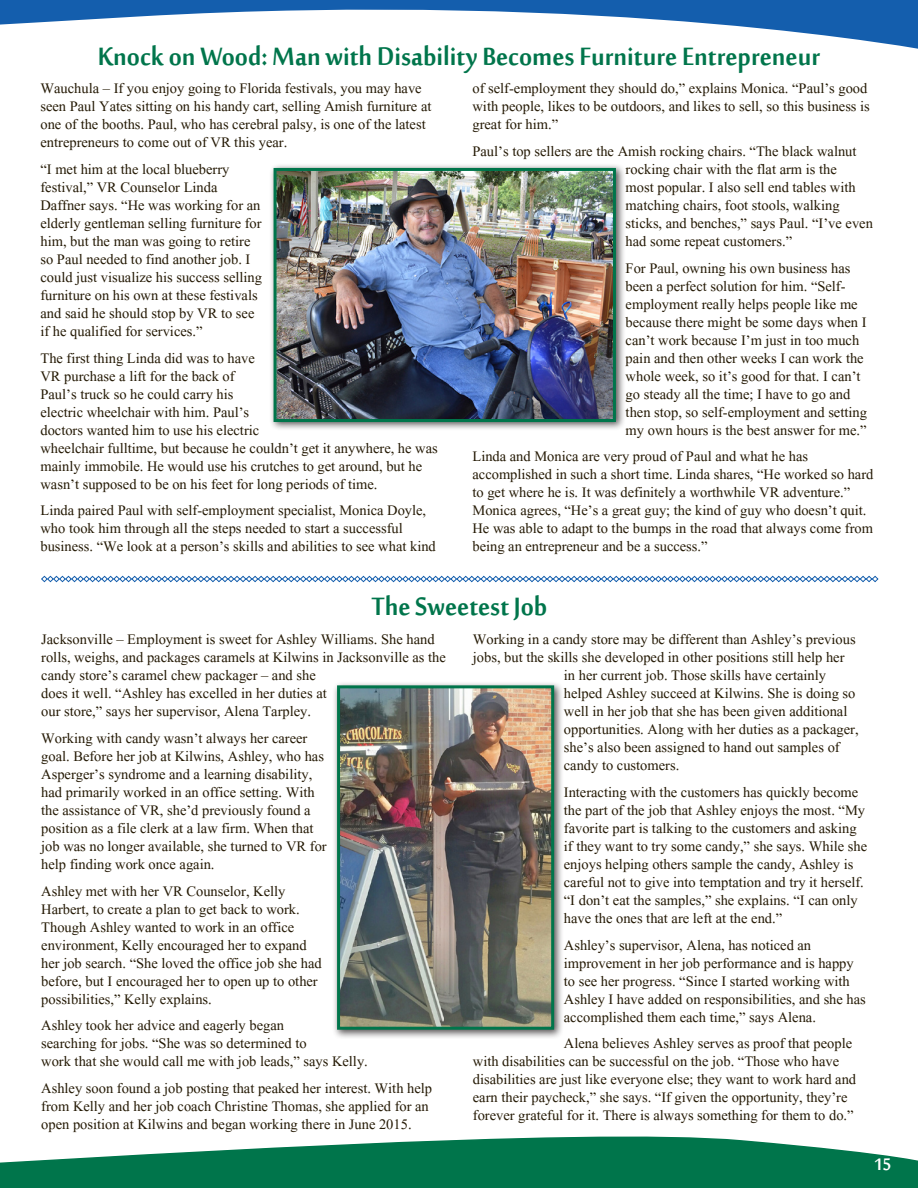
<style>
.page{position:relative;width:918px;height:1188px;background:#fff}
.page>*{position:absolute;margin:0;border:0;box-sizing:border-box;transform-origin:0 0}
.Headline_Style{font:700 34.65px "Sakkal Majalla";color:#00754b;scale:.91 1}
.t1{font:700 23.1px "Sakkal Majalla";color:#fff;scale:.91 1}
.Body{font:18px/18px "Aparajita";color:#251a05}
</style>
<div class="page">
<svg style="left:0;top:0;width:918px;height:49px"></svg>
<svg style="left:0;top:1136px;width:918px;height:52px"></svg>
<svg style="left:41px;top:576px;width:838px;height:6px"></svg>
<div style="left:269px;top:163px;width:356px;height:268px;background:#231f20;opacity:.75"></div>
<img style="left:278px;top:172px;width:334px;height:246px">
<div style="left:274px;top:168px;width:342px;height:254px;border:3px solid #00754b"></div>
<div style="left:332px;top:681px;width:232px;height:358px;background:#231f20;opacity:.75"></div>
<img style="left:341px;top:689px;width:209px;height:337px">
<div style="left:337px;top:685px;width:217px;height:345px;border:3px solid #00754b"></div>
<h1 class="Headline_Style" style="left:98px;top:37px;width:795px">Knock on Wood: Man with Disability Becomes Furniture Entrepreneur</h1>
<p class="Body" style="left:40px;top:81px;width:392px">Wauchula – If you enjoy going to Florida festivals, you may have seen Paul Yates sitting on his handy cart, selling Amish furniture at one of the booths. Paul, who has cerebral palsy, is one of the latest entrepreneurs to come out of VR this year.</p>
<p class="Body" style="left:40px;top:162px;width:223px">“I met him at the local blueberry festival,” VR Counselor Linda Daffner says. “He was working for an elderly gentleman selling furniture for him, but the man was going to retire so Paul needed to find another job. I could just visualize his success selling furniture on his own at these festivals and said he should stop by VR to see if he qualified for services.”</p>
<p class="Body" style="left:40px;top:351px;width:399px">The first thing Linda did was to have<br>VR purchase a lift for the back of<br>Paul’s truck so he could carry his<br>electric wheelchair with him. Paul’s<br>doctors wanted him to use his electric<br>wheelchair fulltime, but because he couldn’t get it anywhere, he was mainly immobile. He would use his crutches to get around, but he wasn’t supposed to be on his feet for long periods of time.</p>
<p class="Body" style="left:40px;top:503px;width:397px">Linda paired Paul with self-employment specialist, Monica Doyle, who took him through all the steps needed to start a successful business. “We look at a person’s skills and abilities to see what kind</p>
<p class="Body" style="left:472px;top:81px;width:399px">of self-employment they should do,” explains Monica. “Paul’s good with people, likes to be outdoors, and likes to sell, so this business is great for him.”</p>
<p class="Body" style="left:626px;top:144px;width:249px;text-indent:-153px">Paul’s top sellers are the Amish rocking chairs. “The black walnut rocking chair with the flat arm is the<br>most popular. I also sell end tables with matching chairs, foot stools, walking sticks, and benches,” says Paul. “I’ve even had some repeat customers.”</p>
<p class="Body" style="left:626px;top:261px;width:243px">For Paul, owning his own business has been a perfect solution for him. “Self&shy;employment really helps people like me because there might be some days when I can’t work because I’m just in too much pain and then other weeks I can work the whole week, so it’s good for that. I can’t go steady all the time; I have to go and then stop, so self-employment and setting my own hours is the best answer for me.”</p>
<p class="Body" style="left:472px;top:449px;width:402px">Linda and Monica are very proud of Paul and what he has accomplished in such a short time. Linda shares, “He worked so hard to get where he is. It was definitely a worthwhile VR adventure.” Monica agrees, “He’s a great guy; the kind of guy who doesn’t quit.<br>He was able to adapt to the bumps in the road that always come from being an entrepreneur and be a success.”</p>
<h1 class="Headline_Style" style="left:371px;top:588px;width:195px">The Sweetest Job</h1>
<p class="Body" style="left:41px;top:632px;width:406px">Jacksonville – Employment is sweet for Ashley Williams. She hand rolls, weighs, and packages caramels at Kilwins in Jacksonville as the candy store’s caramel chew packager – and she<br>does it well. “Ashley has excelled in her duties at<br>our store,” says her supervisor, Alena Tarpley.</p>
<p class="Body" style="left:41px;top:731px;width:287px">Working with candy wasn’t always her career goal. Before her job at Kilwins, Ashley, who has Asperger’s syndrome and a learning disability, had primarily worked in an office setting. With the assistance of VR, she’d previously found a position as a file clerk at a law firm. When that job was no longer available, she turned to VR for help finding work once again.</p>
<p class="Body" style="left:41px;top:884px;width:282px">Ashley met with her VR Counselor, Kelly Harbert, to create a plan to get back to work.<br>Though Ashley wanted to work in an office environment, Kelly encouraged her to expand her job search. “She loved the office job she had before, but I encouraged her to open up to other possibilities,” Kelly explains.</p>
<p class="Body" style="left:41px;top:1018px;width:328px">Ashley took her advice and eagerly began<br>searching for jobs. “She was so determined to<br>work that she would call me with job leads,” says Kelly.</p>
<p class="Body" style="left:41px;top:1081px;width:392px">Ashley soon found a job posting that peaked her interest. With help from Kelly and her job coach Christine Thomas, she applied for an open position at Kilwins and began working there in June 2015.</p>
<p class="Body" style="left:473px;top:632px;width:384px">Working in a candy store may be different than Ashley’s previous</p>
<p class="Body" style="left:473px;top:650px;width:373px">jobs, but the skills she developed in other positions still help her</p>
<p class="Body" style="left:564px;top:668px;width:264px">in her current job. Those skills have certainly</p>
<p class="Body" style="left:564px;top:686px;width:293px">helped Ashley succeed at Kilwins. She is doing so</p>
<p class="Body" style="left:564px;top:704px;width:285px">well in her job that she has been given additional</p>
<p class="Body" style="left:564px;top:722px;width:296px">opportunities. Along with her duties as a packager,</p>
<p class="Body" style="left:564px;top:740px;width:277px">she’s also been assigned to hand out samples of</p>
<p class="Body" style="left:564px;top:758px;width:117px">candy to customers.</p>
<p class="Body" style="left:564px;top:785px;width:305px">Interacting with the customers has quickly become the part of the job that Ashley enjoys the most. “My favorite part is talking to the customers and asking if they want to try some candy,” she says. While she enjoys helping others sample the candy, Ashley is careful not to give into temptation and try it herself. “I don’t eat the samples,” she explains. “I can only have the ones that are left at the end.”</p>
<p class="Body" style="left:564px;top:938px;width:303px">Ashley’s supervisor, Alena, has noticed an improvement in her job performance and is happy to see her progress. “Since I started working with Ashley I have added on responsibilities, and she has accomplished them each time,” says Alena.</p>
<p class="Body" style="left:473px;top:1036px;width:385px;text-indent:91px">Alena believes Ashley serves as proof that people with disabilities can be successful on the job. “Those who have disabilities are just like everyone else; they want to work hard and earn their paycheck,” she says. “If given the opportunity, they’re forever grateful for it. There is always something for them to do.”</p>
<p class="t1" style="left:874px;top:1151px;width:20px">15</p>
</div>
